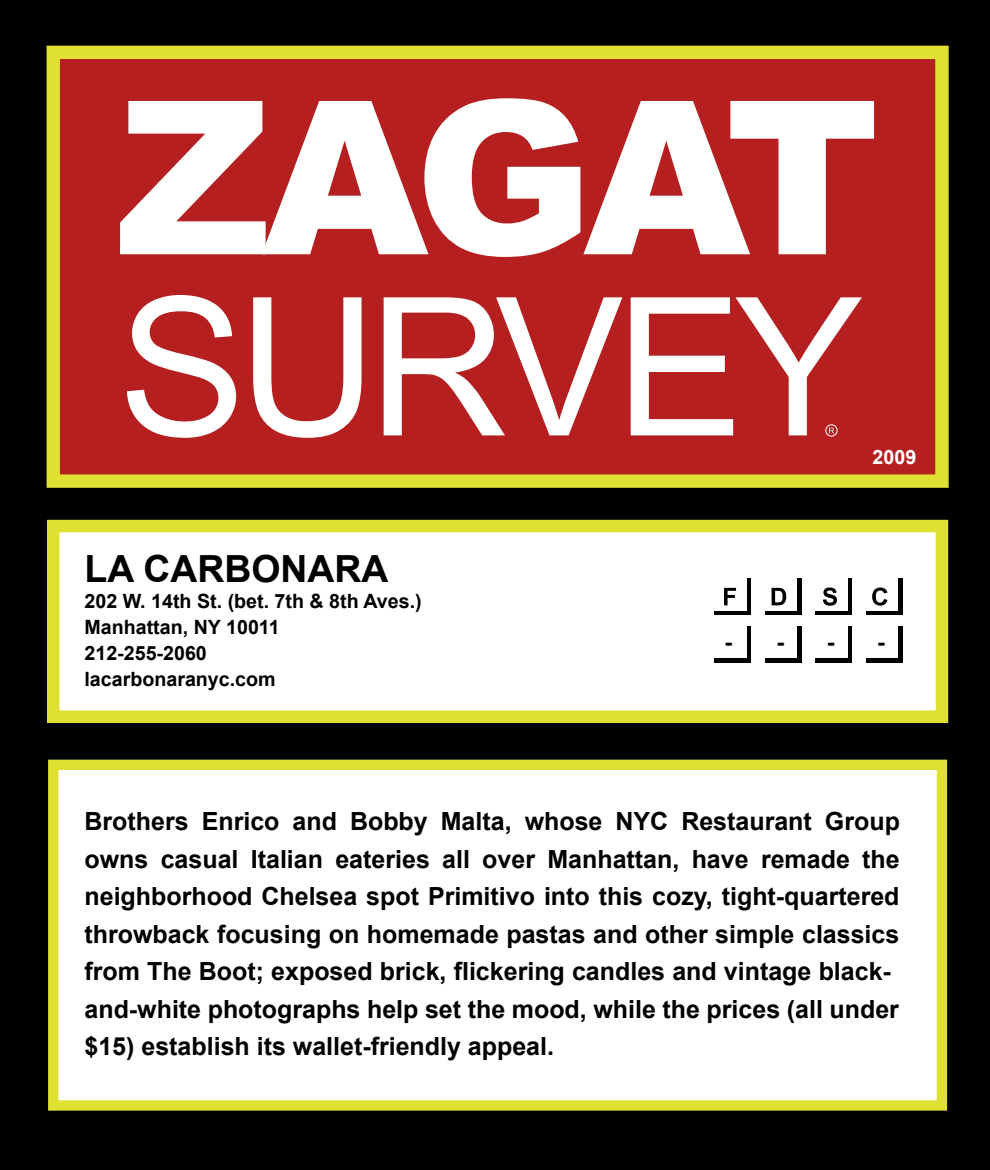
<style>
.page{position:relative;width:990px;height:1170px;background:#000}
.page>*{position:absolute;margin:0;border:0;box-sizing:border-box;transform-origin:0 0}
.t1{font:700 37.38px "Arial";color:#000}
.t2{font:700 25px/37.5px "Arial";color:#000}
.t3{font:700 23.25px "Arial";color:#000}
.t4{font:700 19.62px/26px "Arial";color:#000}
.t5{font:700 19.62px "Arial";color:#fff}
</style>
<div class="page">
<div style="left:47px;top:46px;width:902px;height:442px;background:#b51f1f;border:13px solid #e0e032"></div>
<div style="left:47px;top:520px;width:901px;height:203px;background:#fff;border:12px solid #e0e032"></div>
<div style="left:48px;top:760px;width:899px;height:351px;background:#fff;border:10px solid #e0e032"></div>
<svg style="left:120px;top:98px;width:754px;height:159px"></svg>
<svg style="left:127px;top:295px;width:109px;height:143px"></svg>
<svg style="left:253px;top:297px;width:109px;height:141px"></svg>
<svg style="left:384px;top:297px;width:238px;height:138px"></svg>
<div style="left:825px;top:424px;width:13px;height:12px;border:1px solid #fff;border-radius:50%"></div>
<svg style="left:631px;top:297px;width:231px;height:138px"></svg>
<div style="left:866px;top:578px;width:37px;height:37px;background:#000"></div>
<div style="left:815px;top:578px;width:37px;height:37px;background:#000"></div>
<div style="left:765px;top:578px;width:37px;height:37px;background:#000"></div>
<div style="left:715px;top:578px;width:36px;height:37px;background:#000"></div>
<div style="left:861px;top:574px;width:37px;height:36px;background:#fff"></div>
<div style="left:811px;top:574px;width:37px;height:36px;background:#fff"></div>
<div style="left:760px;top:574px;width:37px;height:36px;background:#fff"></div>
<div style="left:710px;top:574px;width:37px;height:36px;background:#fff"></div>
<div style="left:866px;top:626px;width:37px;height:37px;background:#000"></div>
<div style="left:815px;top:626px;width:37px;height:37px;background:#000"></div>
<div style="left:765px;top:626px;width:37px;height:37px;background:#000"></div>
<div style="left:715px;top:626px;width:36px;height:37px;background:#000"></div>
<div style="left:861px;top:622px;width:37px;height:36px;background:#fff"></div>
<div style="left:811px;top:622px;width:37px;height:36px;background:#fff"></div>
<div style="left:760px;top:622px;width:37px;height:36px;background:#fff"></div>
<div style="left:710px;top:622px;width:37px;height:36px;background:#fff"></div>
<svg style="left:724px;top:588px;width:12px;height:17px"></svg>
<svg style="left:772px;top:588px;width:14px;height:17px"></svg>
<svg style="left:823px;top:588px;width:14px;height:18px"></svg>
<svg style="left:872px;top:588px;width:15px;height:18px"></svg>
<h1 class="t1" style="left:85px;top:544px;width:306px">LA CARBONARA</h1>
<p class="t4" style="left:85px;top:589px;width:339px">202 W. 14th St. (bet. 7th &amp; 8th Aves.)<br>Manhattan, NY 10011<br>212-255-2060<br>lacarbonaranyc.com</p>
<p class="t5" style="left:873px;top:444px;width:45px">2009</p>
<p class="t3" style="left:725px;top:626px;width:61px">- -</p>
<p class="t3" style="left:827px;top:626px;width:59px">- -</p>
<p class="t2" style="left:85px;top:804px;width:817px">Brothers Enrico and Bobby Malta, whose NYC Restaurant Group owns casual Italian eateries all over Manhattan, have remade the neighborhood Chelsea spot Primitivo into this cozy, tight-quartered throwback focusing on homemade pastas and other simple classics from The Boot; exposed brick, flickering candles and vintage black&shy;and-white photographs help set the mood, while the prices (all under $15) establish its wallet-friendly appeal.</p>
</div>
